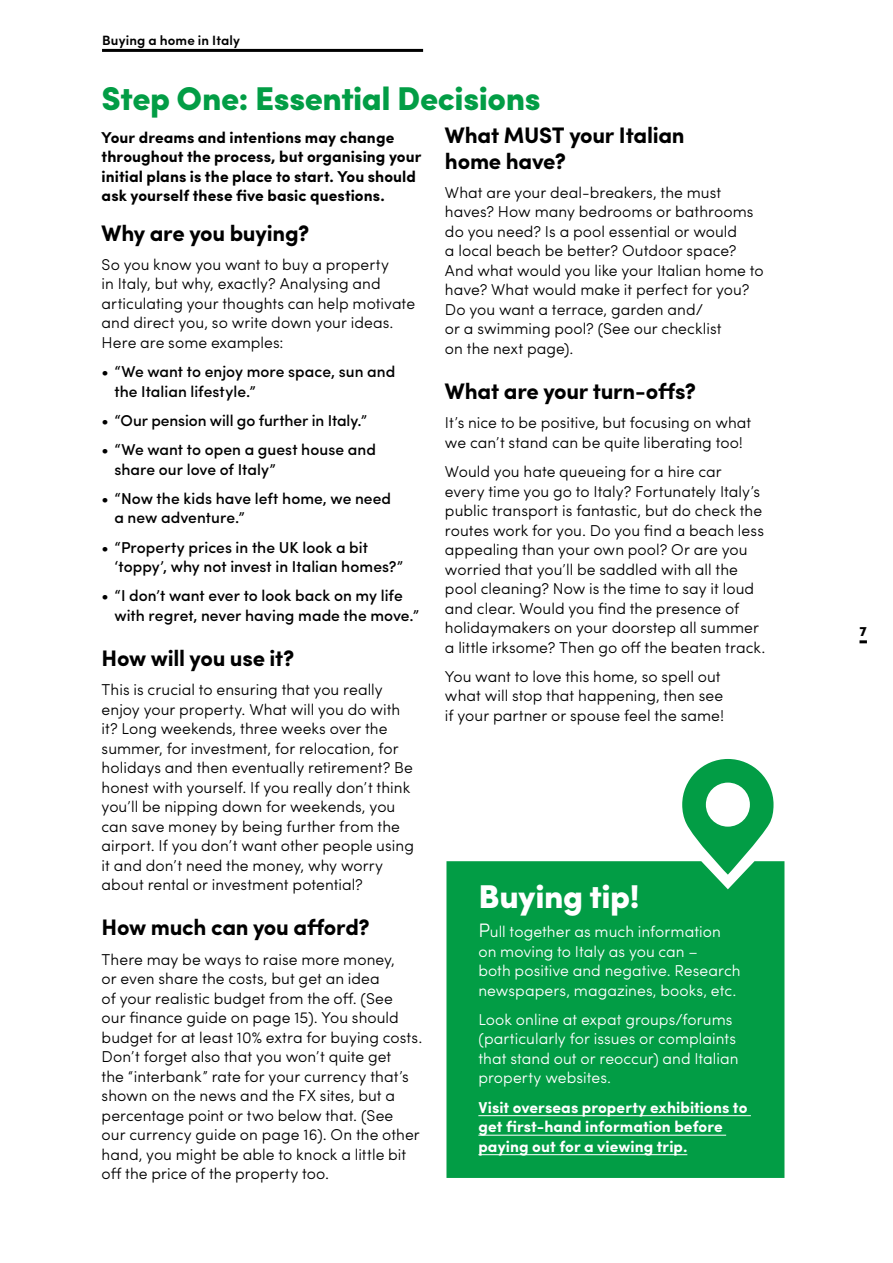
<style>
.page{position:relative;width:893px;height:1263px;background:#fff}
.page>*{position:absolute;margin:0;border:0;box-sizing:border-box;transform-origin:0 0}
.t1{font:900 33px "Sofia Pro";letter-spacing:-.015em;color:#029d45}
.t2{font:900 33px "Sofia Pro";letter-spacing:-.015em;color:#fff}
.t3{font:700 22.5px/25.5px "Sofia Pro";letter-spacing:-.015em;color:#000}
.t4{font:300 15.75px/19.5px "Sofia Pro";letter-spacing:.005em;color:#000}
.t5{font:500 15.75px/19.5px "Sofia Pro";letter-spacing:.005em;color:#000}
.t6{font:300 15.75px/19.5px "Sofia Pro";color:#fff}
.t7{font:700 15.75px/19.5px "Sofia Pro";letter-spacing:.005em;color:#000}
.t8{font:700 15.75px/19.5px "Sofia Pro";letter-spacing:.005em;color:#fff}
.t9{font:600 13.5px "Sofia Pro";letter-spacing:.01em;color:#000}
.t10{font:900 13.5px "Sofia Pro";color:#000}
.s1{font-size:19.5px}
</style>
<div class="page">
<hr style="left:102px;top:49px;width:321px;height:3px;background:#000">
<svg style="left:859px;top:640px;width:8px;height:3px"></svg>
<svg style="left:446px;top:861px;width:338px;height:317px;background:#0aa04b"></svg>
<svg style="left:682px;top:759px;width:91px;height:116px"></svg>
<hr style="left:478px;top:1115px;width:273px;height:1px;background:#fff">
<hr style="left:478px;top:1135px;width:248px;height:1px;background:#fff">
<hr style="left:478px;top:1154px;width:209px;height:1px;background:#fff">
<p class="t9" style="left:102px;top:30px;width:140px">Buying a home in Italy</p>
<h1 class="t1" style="left:102px;top:73px;width:441px">Step One: Essential Decisions</h1>
<p class="t7" style="left:102px;top:126px;width:321px">Your dreams and intentions may change throughout the process, but organising your initial plans is the place to start. You should ask yourself these five basic questions.</p>
<h2 class="t3" style="left:102px;top:219px;width:209px">Why are you buying?</h2>
<p class="t4" style="left:102px;top:254px;width:315px">So you know you want to buy a property<br>in Italy, but why, exactly? Analysing and articulating your thoughts can help motivate and direct you, so write down your ideas.<br>Here are some examples:</p>
<p class="t5" style="left:114px;top:361px;width:282px;text-indent:-13px">• “We want to enjoy more space, sun and the Italian lifestyle.”</p>
<p class="t5" style="left:102px;top:410px;width:267px">• “Our pension will go further in Italy.”</p>
<p class="t5" style="left:114px;top:439px;width:263px;text-indent:-13px">• “We want to open a guest house and share our love of Italy”</p>
<p class="t5" style="left:114px;top:488px;width:278px;text-indent:-13px">• “Now the kids have left home, we need a new adventure.”</p>
<p class="t5" style="left:114px;top:536px;width:290px;text-indent:-13px">• “Property prices in the UK look a bit ‘toppy’, why not invest in Italian homes?”</p>
<p class="t5" style="left:114px;top:585px;width:306px;text-indent:-13px">• “I don’t want ever to look back on my life with regret, never having made the move.”</p>
<h2 class="t3" style="left:102px;top:644px;width:194px">How will you use it?</h2>
<p class="t4" style="left:102px;top:679px;width:314px">This is crucial to ensuring that you really enjoy your property. What will you do with it? Long weekends, three weeks over the summer, for investment, for relocation, for holidays and then eventually retirement? Be honest with yourself. If you really don’t think you’ll be nipping down for weekends, you can save money by being further from the airport. If you don’t want other people using it and don’t need the money, why worry about rental or investment potential?</p>
<h2 class="t3" style="left:102px;top:913px;width:269px">How much can you afford?</h2>
<p class="t4" style="left:102px;top:948px;width:322px">There may be ways to raise more money,<br>or even share the costs, but get an idea<br>of your realistic budget from the off. (See<br>our finance guide on page 15). You should budget for at least 10% extra for buying costs.<br>Don’t forget also that you won’t quite get<br>the “interbank” rate for your currency that’s shown on the news and the FX sites, but a percentage point or two below that. (See<br>our currency guide on page 16). On the other hand, you might be able to knock a little bit off the price of the property too.</p>
<h2 class="t3" style="left:445px;top:121px;width:241px">What MUST your Italian home have?</h2>
<p class="t4" style="left:445px;top:182px;width:320px">What are your deal-breakers, the must haves? How many bedrooms or bathrooms do you need? Is a pool essential or would<br>a local beach be better? Outdoor space?<br>And what would you like your Italian home to have? What would make it perfect for you?<br>Do you want a terrace, garden and/<br>or a swimming pool? (See our checklist<br>on the next page).</p>
<h2 class="t3" style="left:445px;top:377px;width:252px">What are your turn-offs?</h2>
<p class="t4" style="left:445px;top:412px;width:308px">It’s nice to be positive, but focusing on what we can’t stand can be quite liberating too!</p>
<p class="t4" style="left:445px;top:461px;width:322px">Would you hate queueing for a hire car<br>every time you go to Italy? Fortunately Italy’s public transport is fantastic, but do check the routes work for you. Do you find a beach less appealing than your own pool? Or are you worried that you’ll be saddled with all the pool cleaning? Now is the time to say it loud and clear. Would you find the presence of holidaymakers on your doorstep all summer a little irksome? Then go off the beaten track.</p>
<p class="t4" style="left:445px;top:665px;width:281px">You want to love this home, so spell out what will stop that happening, then see if your partner or spouse feel the same!</p>
<h1 class="t2" style="left:478px;top:870px;width:163px">Buying tip!</h1>
<p class="t6" style="left:478px;top:921px;width:264px"><span class="s1">P</span>ull together as much information on moving to Italy as you can –<br>both positive and negative. Research newspapers, magazines, books, etc.</p>
<p class="t6" style="left:478px;top:1009px;width:262px">Look online at expat groups/forums (particularly for issues or complaints that stand out or reoccur) and Italian property websites.</p>
<p class="t8" style="left:478px;top:1096px;width:271px">Visit overseas property exhibitions to get first-hand information before paying out for a viewing trip.</p>
<p class="t10" style="left:859px;top:621px;width:9px">7</p>
</div>
